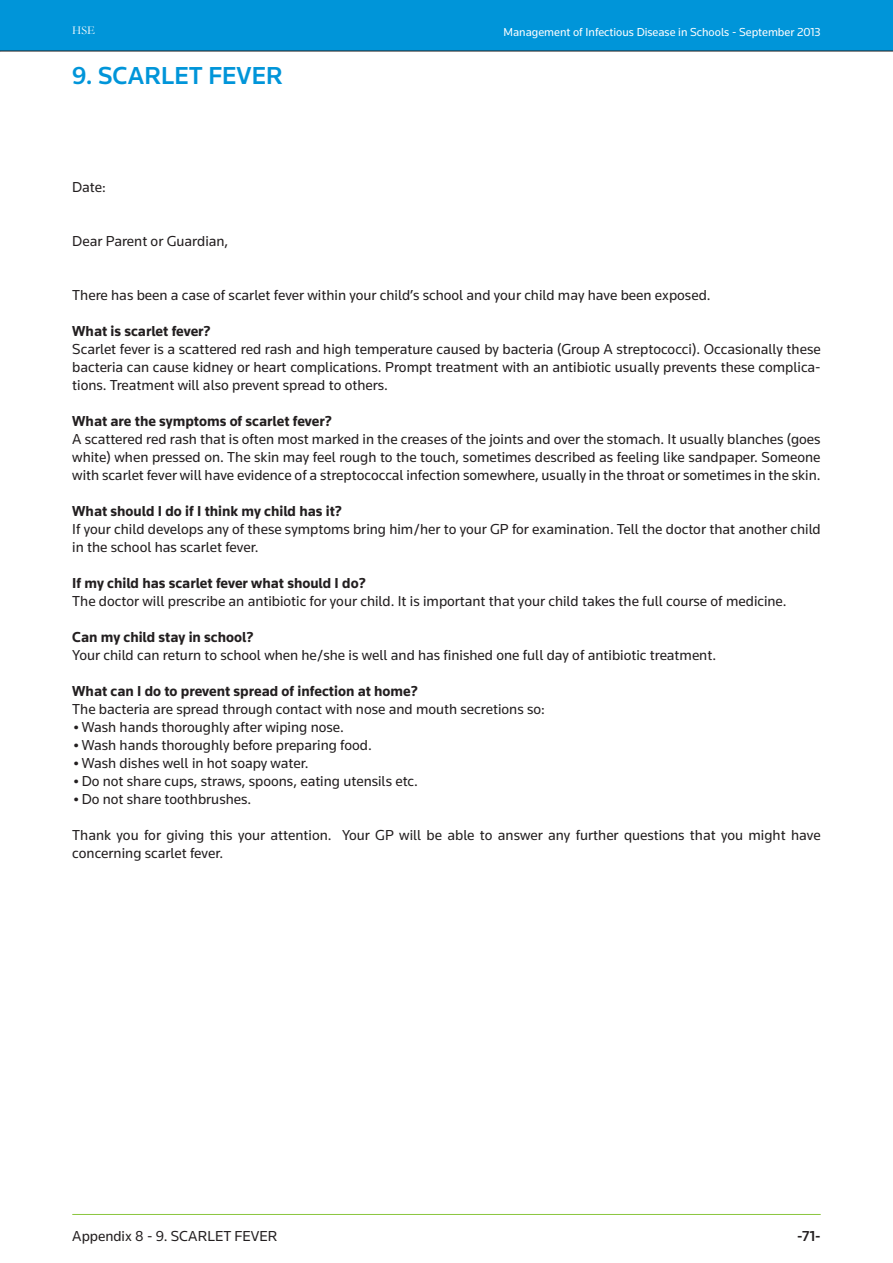
<style>
.page{position:relative;width:893px;height:1263px;background:#fff}
.page>*{position:absolute;margin:0;border:0;box-sizing:border-box;transform-origin:0 0}
.t1{font:500 25.5px "Knowledge";color:#0095d9}
.t2{font:15px/18px "Knowledge";color:#231f20;text-align:justify}
.t3{font:700 15px "Knowledge";color:#231f20}
.t4{font:500 15px "Knowledge";color:#231f20}
.t5{font:12px "Knowledge";color:#fff}
.t6{font:12px "Garamond";color:#fff}
.s1{font-weight:700;font-size:13.5px}
</style>
<div class="page">
<div style="left:0;top:0;width:893px;height:51px;background:#0095d9"></div>
<hr style="left:0;top:51px;width:893px;height:1px;background:#231f20">
<hr style="left:72px;top:1214px;width:749px;height:1px;background:#8bc63e">
<p class="t6" style="left:72px;top:23px;width:24px">HSE</p>
<p class="t5" style="left:503px;top:24px;width:319px">Management of Infectious Disease in Schools - September 2013</p>
<h1 class="t1" style="left:72px;top:59px;width:212px">9. SCARLET FEVER</h1>
<p class="t2" style="left:72px;top:177px;width:35px">Date:</p>
<p class="t2" style="left:72px;top:231px;width:158px">Dear Parent or Guardian,</p>
<p class="t2" style="left:72px;top:285px;width:640px">There has been a case of scarlet fever within your child’s school and your child may have been exposed.</p>
<p class="t3" style="left:72px;top:321px;width:140px">What is scarlet fever?</p>
<p class="t2" style="left:72px;top:339px;width:750px">Scarlet fever is a scattered red rash and high temperature caused by bacteria (Group A streptococci). Occasionally these bacteria can cause kidney or heart complications. Prompt treatment with an antibiotic usually prevents these complica&shy;tions. Treatment will also prevent spread to others.</p>
<p class="t3" style="left:72px;top:411px;width:261px">What are the symptoms of scarlet fever?</p>
<p class="t2" style="left:72px;top:429px;width:750px">A scattered red rash that is often most marked in the creases of the joints and over the stomach. It usually blanches (goes white) when pressed on. The skin may feel rough to the touch, sometimes described as feeling like sandpaper. Someone with scarlet fever will have evidence of a streptococcal infection somewhere, usually in the throat or sometimes in the skin.</p>
<p class="t3" style="left:72px;top:501px;width:271px">What should I do if I think my child has it?</p>
<p class="t2" style="left:72px;top:519px;width:750px">If your child develops any of these symptoms bring him/her to your GP for examination. Tell the doctor that another child in the school has scarlet fever.</p>
<p class="t3" style="left:72px;top:573px;width:295px">If my child has scarlet fever what should I do?</p>
<p class="t2" style="left:72px;top:591px;width:716px">The doctor will prescribe an antibiotic for your child. It is important that your child takes the full course of medicine.</p>
<p class="t3" style="left:72px;top:627px;width:183px">Can my child stay in school?</p>
<p class="t2" style="left:72px;top:645px;width:645px">Your child can return to school when he/she is well and has finished one full day of antibiotic treatment.</p>
<p class="t3" style="left:72px;top:681px;width:347px">What can I do to prevent spread of infection at home?</p>
<p class="t2" style="left:72px;top:699px;width:474px">The bacteria are spread through contact with nose and mouth secretions so:</p>
<p class="t2" style="left:74px;top:717px;width:272px"><span class="s1">•</span> Wash hands thoroughly after wiping nose.</p>
<p class="t2" style="left:74px;top:735px;width:300px"><span class="s1">•</span> Wash hands thoroughly before preparing food.</p>
<p class="t2" style="left:74px;top:753px;width:236px"><span class="s1">•</span> Wash dishes well in hot soapy water.</p>
<p class="t2" style="left:74px;top:771px;width:346px"><span class="s1">•</span> Do not share cups, straws, spoons, eating utensils etc.</p>
<p class="t2" style="left:74px;top:789px;width:179px"><span class="s1">•</span> Do not share toothbrushes.</p>
<p class="t2" style="left:72px;top:825px;width:750px">Thank you for giving this your attention. Your GP will be able to answer any further questions that you might have concerning scarlet fever.</p>
<p class="t2" style="left:72px;top:1226px;width:117px">Appendix 8 - 9. Scarlet</p>
<p class="t2" style="left:235px;top:1226px;width:18px">Fever</p>
<p class="t4" style="left:797px;top:1226px;width:25px">-71-</p>
</div>
